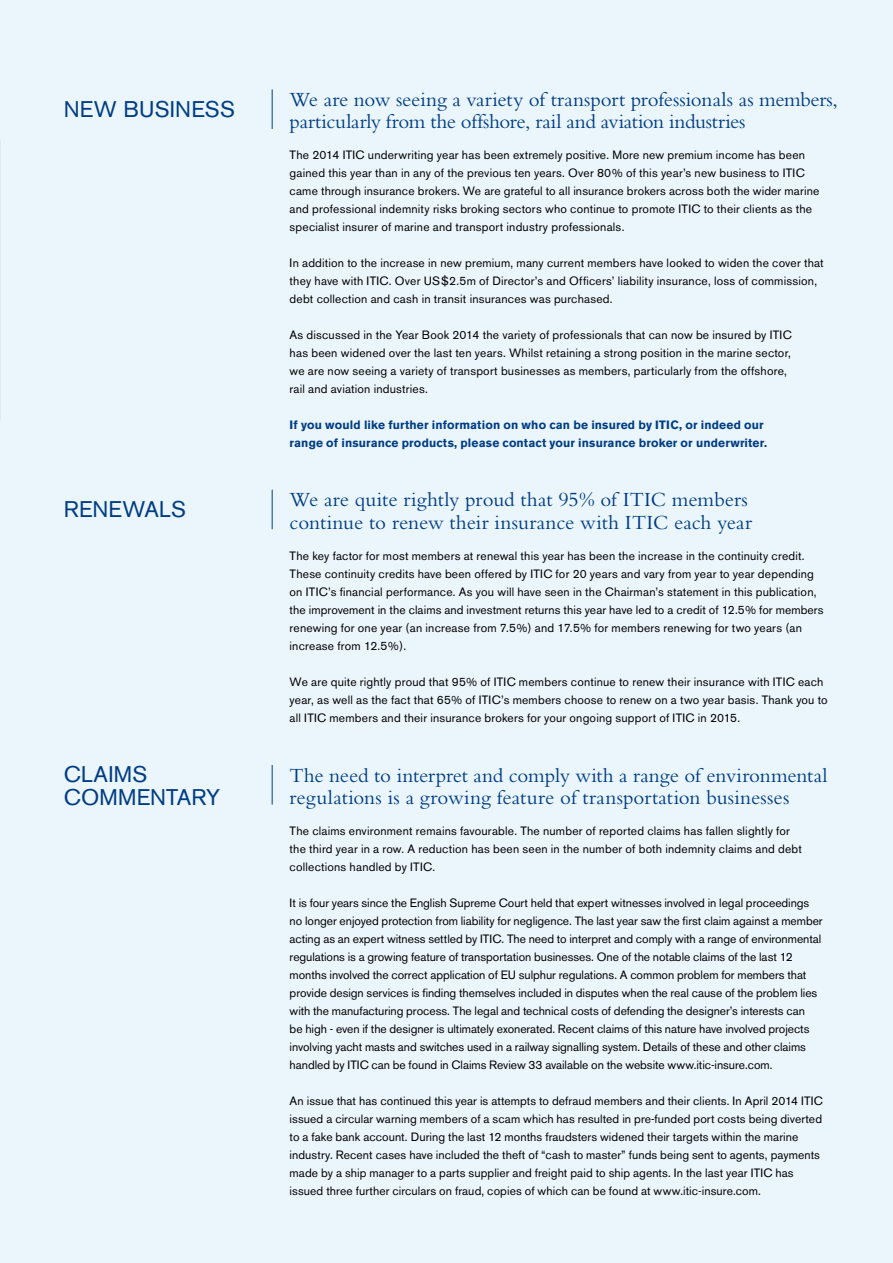
<style>
.page{position:relative;width:893px;height:1263px;background:#ebf6fc}
.page>*{position:absolute;margin:0;border:0;box-sizing:border-box;transform-origin:0 0}
.t1{font:22.5px/22.5px "Akzidenz Grotesk BE";letter-spacing:.01em;color:#003d85}
.t2{font:21px/22.5px "Bembo";color:#003d85}
.t3{font:12px/18px "Akzidenz Grotesk BE";letter-spacing:.01em;color:#000}
.t4{font:700 12px/18px "Akzidenz Grotesk BE";letter-spacing:.01em;color:#003d85}
</style>
<div class="page">
<hr style="left:272px;top:765px;width:1px;height:39px;background:#003d85">
<hr style="left:272px;top:89px;width:1px;height:40px;background:#003d85">
<hr style="left:272px;top:490px;width:1px;height:39px;background:#003d85">
<h1 class="t1" style="left:64px;top:98px;width:173px">NEW BUSINESS</h1>
<h1 class="t1" style="left:64px;top:498px;width:124px">RENEWALS</h1>
<h1 class="t1" style="left:64px;top:763px;width:158px">CLAIMS<br>COMMENTARY</h1>
<h2 class="t2" style="left:290px;top:88px;width:550px">We are now seeing a variety of transport professionals as members, particularly from the offshore, rail and aviation industries</h2>
<p class="t3" style="left:290px;top:146px;width:531px">The 2014 ITIC underwriting year has been extremely positive. More new premium income has been gained this year than in any of the previous ten years. Over 80% of this year’s new business to ITIC came through insurance brokers. We are grateful to all insurance brokers across both the wider marine and professional indemnity risks broking sectors who continue to promote ITIC to their clients as the specialist insurer of marine and transport industry professionals.</p>
<p class="t3" style="left:290px;top:254px;width:536px">In addition to the increase in new premium, many current members have looked to widen the cover that they have with ITIC. Over US$2.5m of Director’s and Officers’ liability insurance, loss of commission, debt collection and cash in transit insurances was purchased.</p>
<p class="t3" style="left:290px;top:326px;width:504px">As discussed in the Year Book 2014 the variety of professionals that can now be insured by ITIC has been widened over the last ten years. Whilst retaining a strong position in the marine sector, we are now seeing a variety of transport businesses as members, particularly from the offshore, rail and aviation industries.</p>
<p class="t4" style="left:290px;top:416px;width:479px">If you would like further information on who can be insured by ITIC, or indeed our range of insurance products, please contact your insurance broker or underwriter.</p>
<h2 class="t2" style="left:290px;top:488px;width:464px">We are quite rightly proud that 95% of ITIC members continue to renew their insurance with ITIC each year</h2>
<p class="t3" style="left:290px;top:547px;width:535px">The key factor for most members at renewal this year has been the increase in the continuity credit.<br>These continuity credits have been offered by ITIC for 20 years and vary from year to year depending on ITIC’s financial performance. As you will have seen in the Chairman’s statement in this publication, the improvement in the claims and investment returns this year have led to a credit of 12.5% for members renewing for one year (an increase from 7.5%) and 17.5% for members renewing for two years (an increase from 12.5%).</p>
<p class="t3" style="left:290px;top:673px;width:540px">We are quite rightly proud that 95% of ITIC members continue to renew their insurance with ITIC each year, as well as the fact that 65% of ITIC’s members choose to renew on a two year basis. Thank you to all ITIC members and their insurance brokers for your ongoing support of ITIC in 2015.</p>
<h2 class="t2" style="left:290px;top:763px;width:539px">The need to interpret and comply with a range of environmental regulations is a growing feature of transportation businesses</h2>
<p class="t3" style="left:290px;top:822px;width:514px">The claims environment remains favourable. The number of reported claims has fallen slightly for the third year in a row. A reduction has been seen in the number of both indemnity claims and debt collections handled by ITIC.</p>
<p class="t3" style="left:290px;top:894px;width:535px">It is four years since the English Supreme Court held that expert witnesses involved in legal proceedings no longer enjoyed protection from liability for negligence. The last year saw the first claim against a member acting as an expert witness settled by ITIC. The need to interpret and comply with a range of environmental regulations is a growing feature of transportation businesses. One of the notable claims of the last 12 months involved the correct application of EU sulphur regulations. A common problem for members that provide design services is finding themselves included in disputes when the real cause of the problem lies with the manufacturing process. The legal and technical costs of defending the designer’s interests can<br>be high - even if the designer is ultimately exonerated. Recent claims of this nature have involved projects involving yacht masts and switches used in a railway signalling system. Details of these and other claims handled by ITIC can be found in Claims Review 33 available on the website www.itic-insure.com.</p>
<p class="t3" style="left:290px;top:1092px;width:535px">An issue that has continued this year is attempts to defraud members and their clients. In April 2014 ITIC issued a circular warning members of a scam which has resulted in pre-funded port costs being diverted to a fake bank account. During the last 12 months fraudsters widened their targets within the marine industry. Recent cases have included the theft of “cash to master” funds being sent to agents, payments made by a ship manager to a parts supplier and freight paid to ship agents. In the last year ITIC has issued three further circulars on fraud, copies of which can be found at www.itic-insure.com.</p>
</div>
